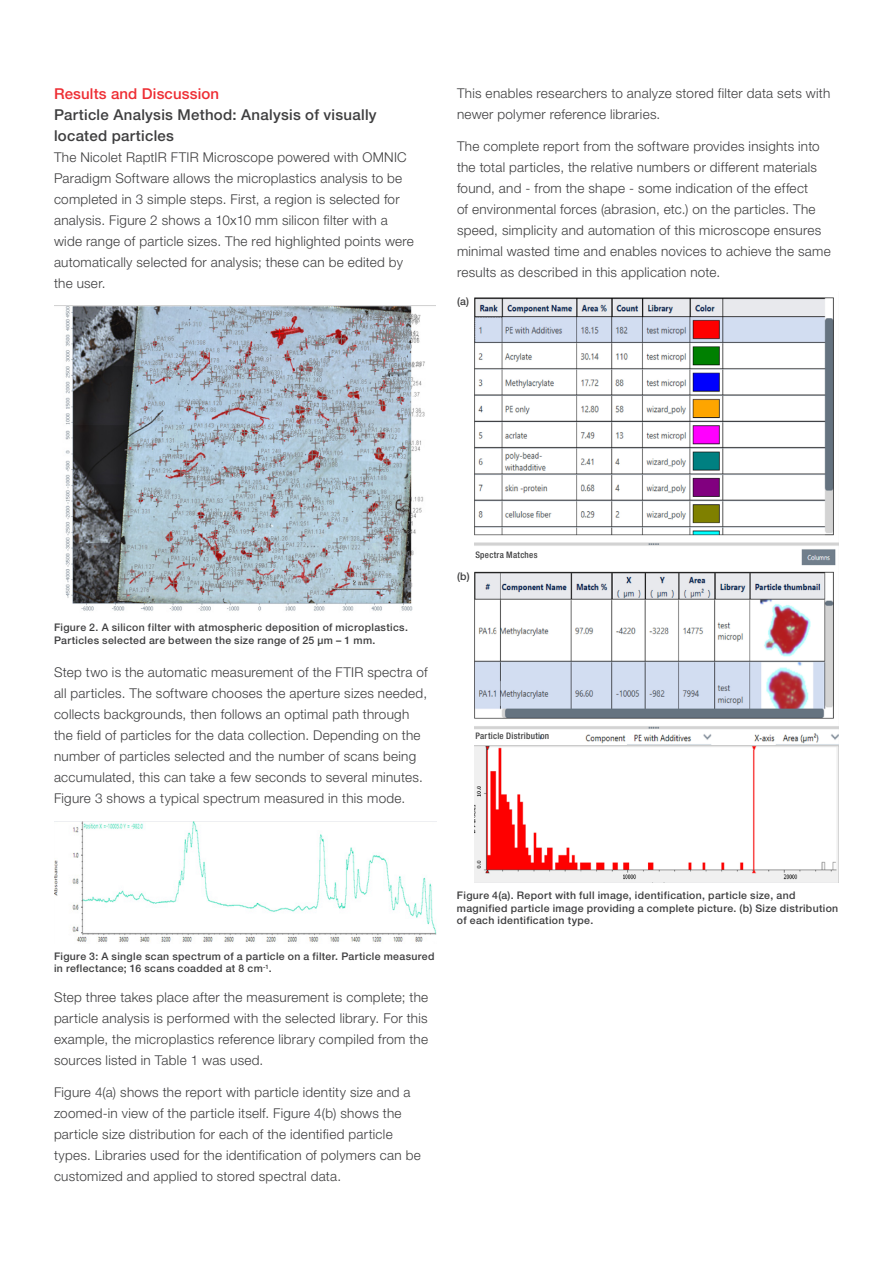
<style>
.page{position:relative;width:893px;height:1263px;background:#fff}
.page>*{position:absolute;margin:0;border:0;box-sizing:border-box;transform-origin:0 0}
.t1{font:500 15px/21px "Helvetica Neue LTW1 G";letter-spacing:.02em;color:#3e3e3f}
.t2{font:500 15px "Helvetica Neue LTW1 G";letter-spacing:.01em;color:#ee2d33}
.t3{font:300 13.5px/21px "Helvetica Neue LTW1 G";letter-spacing:.02em;color:#3e3e3f}
.t4{font:500 10.5px/12.6px "Helvetica Neue LTW1 G";letter-spacing:.03em;color:#3e3e3f}
.t5{font:500 condensed 9px "Helvetica Neue LTW1 G";letter-spacing:.035em;color:#3e3e3f}
</style>
<div class="page">
<img style="left:54px;top:305px;width:382px;height:306px">
<img style="left:54px;top:821px;width:382px;height:122px">
<img style="left:474px;top:297px;width:365px;height:586px">
<div style="left:474px;top:549px;width:73px;height:14px;background:#fff"></div>
<div style="left:474px;top:732px;width:66px;height:7px;background:#fff"></div>
<p class="t2" style="left:54px;top:85px;width:167px">Results and Discussion</p>
<p class="t1" style="left:54px;top:104px;width:324px">Particle Analysis Method: Analysis of visually located particles</p>
<p class="t3" style="left:54px;top:147px;width:361px">The Nicolet RaptIR FTIR Microscope powered with OMNIC Paradigm Software allows the microplastics analysis to be completed in 3 simple steps. First, a region is selected for analysis. Figure 2 shows a 10x10 mm silicon filter with a wide range of particle sizes. The red highlighted points were automatically selected for analysis; these can be edited by the user.</p>
<p class="t3" style="left:457px;top:83px;width:375px">This enables researchers to analyze stored filter data sets with newer polymer reference libraries.</p>
<p class="t3" style="left:457px;top:135px;width:375px">The complete report from the software provides insights into the total particles, the relative numbers or different materials found, and - from the shape - some indication of the effect<br>of environmental forces (abrasion, etc.) on the particles. The speed, simplicity and automation of this microscope ensures minimal wasted time and enables novices to achieve the same results as described in this application note.</p>
<p class="t4" style="left:457px;top:295px;width:14px">(a)</p>
<p class="t4" style="left:54px;top:621px;width:355px">Figure 2. A silicon filter with atmospheric deposition of microplastics.<br>Particles selected are between the size range of 25 μm – 1 mm.</p>
<p class="t3" style="left:54px;top:661px;width:375px">Step two is the automatic measurement of the FTIR spectra of all particles. The software chooses the aperture sizes needed, collects backgrounds, then follows an optimal path through the field of particles for the data collection. Depending on the number of particles selected and the number of scans being accumulated, this can take a few seconds to several minutes.<br>Figure 3 shows a typical spectrum measured in this mode.</p>
<p class="t5" style="left:475px;top:549px;width:64px">Spectra Matches</p>
<p class="t4" style="left:457px;top:570px;width:14px">(b)</p>
<p class="t5" style="left:475px;top:730px;width:75px">Particle Distribution</p>
<p class="t4" style="left:54px;top:950px;width:382px">Figure 3: A single scan spectrum of a particle on a filter. Particle measured in reflectance; 16 scans coadded at 8 cm<sup>-1</sup>.</p>
<p class="t3" style="left:54px;top:987px;width:376px;text-align:justify">Step three takes place after the measurement is complete; the particle analysis is performed with the selected library. For this example, the microplastics reference library compiled from the sources listed in Table 1 was used.</p>
<p class="t3" style="left:54px;top:1081px;width:368px">Figure 4(a) shows the report with particle identity size and a zoomed-in view of the particle itself. Figure 4(b) shows the particle size distribution for each of the identified particle types. Libraries used for the identification of polymers can be customized and applied to stored spectral data.</p>
<p class="t4" style="left:457px;top:889px;width:383px">Figure 4(a). Report with full image, identification, particle size, and magnified particle image providing a complete picture. (b) Size distribution of each identification type.</p>
</div>
